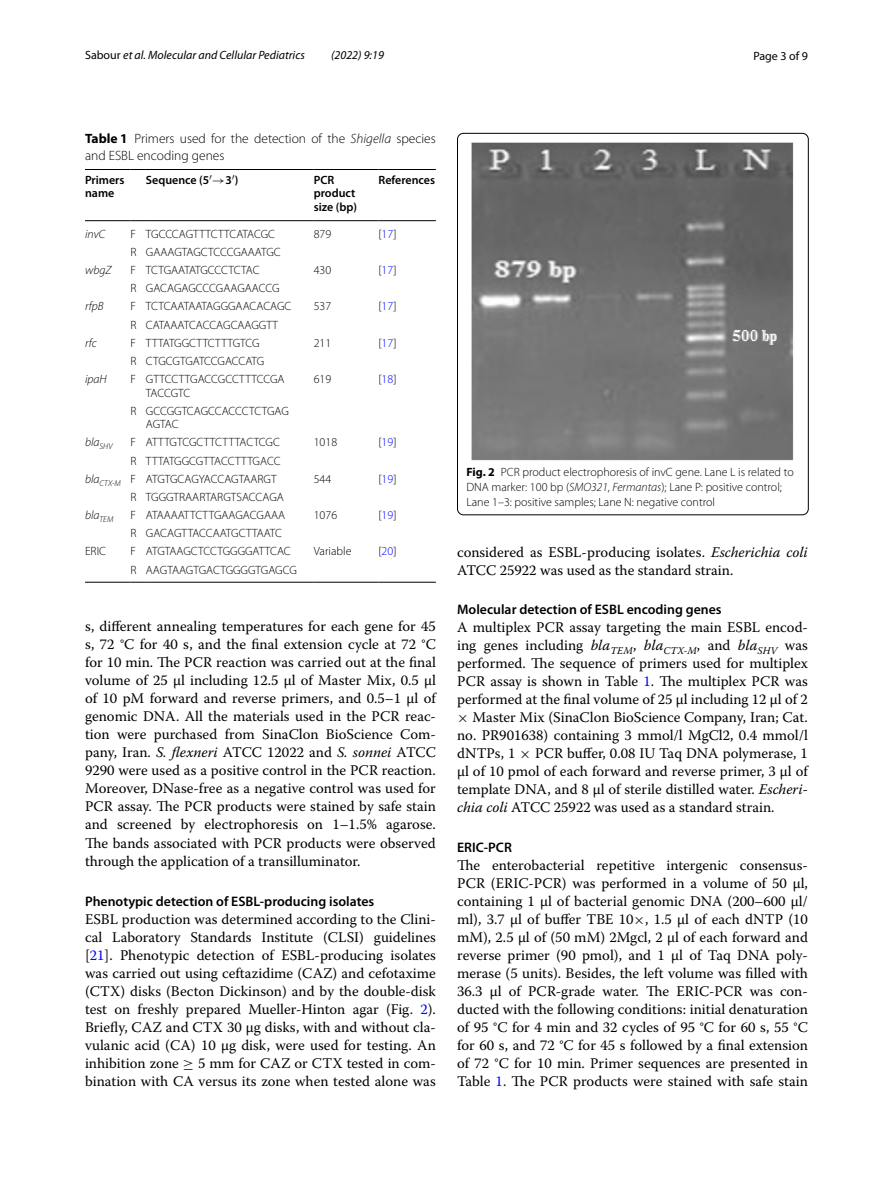
<style>
.page{position:relative;width:893px;height:1187px;background:#fff}
.page>*{position:absolute;margin:0;border:0;box-sizing:border-box;transform-origin:0 0}
.t1{font:14.7px/18px "Warnock Pro";color:#000;text-align:justify}
.t2{font:600 13.8px "Myriad Pro";color:#000}
.t3{font:300 13.5px/16.5px "Myriad Pro";color:#000}
.t4{font:300 12px/13.5px "Myriad Pro";color:#000}
.t5{font:600 12px/13.5px "Myriad Pro";color:#000}
.t6{font:italic 12px "Myriad Pro";color:#000}
.t7{font:italic 300 12px "Myriad Pro";color:#000}
.t8{font:12px "Myriad Pro";color:#000}
.s1{font-style:normal}
.s2{font-weight:700}
.s3{font-style:italic}
.s4{font-family:"MTSY";font-weight:400}
.s5{color:#00f}
.s6{font-family:"MTSY"}
</style>
<div class="page">
<hr style="left:85px;top:169px;width:45px;height:1px;background:#000">
<svg style="left:130px;top:169px;width:16px;height:1px"></svg>
<hr style="left:85px;top:220px;width:45px;height:1px;background:#000">
<svg style="left:130px;top:220px;width:16px;height:1px"></svg>
<hr style="left:146px;top:169px;width:168px;height:1px;background:#000">
<hr style="left:146px;top:220px;width:168px;height:1px;background:#000">
<hr style="left:314px;top:169px;width:64px;height:1px;background:#000">
<hr style="left:314px;top:220px;width:64px;height:1px;background:#000">
<hr style="left:378px;top:169px;width:58px;height:1px;background:#000">
<hr style="left:378px;top:220px;width:58px;height:1px;background:#000">
<hr style="left:85px;top:582px;width:45px;height:1px;background:#000">
<hr style="left:314px;top:582px;width:64px;height:1px;background:#000">
<hr style="left:378px;top:582px;width:58px;height:1px;background:#000">
<svg style="left:130px;top:582px;width:16px;height:1px"></svg>
<hr style="left:146px;top:582px;width:168px;height:1px;background:#000">
<img style="left:472px;top:142px;width:322px;height:318px">
<div style="left:457px;top:133px;width:351px;height:382px;border:1px solid #000;border-radius:6px"></div>
<p class="t6" style="left:85px;top:48px;width:221px"><span class="s1">Sabour</span> et al. Molecular and Cellular Pediatrics</p>
<p class="t6" style="left:331px;top:48px;width:54px">(2022) 9:19</p>
<p class="t8" style="left:753px;top:48px;width:56px">Page 3 of 9</p>
<p class="t3" style="left:85px;top:130px;width:352px"><span class="s2">Table 1</span> Primers used for the detection of the <span class="s3">Shigella</span> species and ESBL encoding genes</p>
<p class="t5" style="left:85px;top:173px;width:41px">Primers name</p>
<p class="t5" style="left:146px;top:173px;width:94px">Sequence (5 <span class="s4">→</span>3 )</p>
<p class="t5" style="left:314px;top:173px;width:45px">PCR product size (bp)</p>
<p class="t5" style="left:378px;top:173px;width:58px">References</p>
<p class="t7" style="left:85px;top:227px;width:22px">invC</p>
<p class="t4" style="left:130px;top:227px;width:146px">F TGCCCAGTTTCTTCATACGC</p>
<p class="t4" style="left:314px;top:227px;width:19px">879</p>
<p class="t4" style="left:378px;top:227px;width:20px">[<span class="s5">17</span>]</p>
<p class="t4" style="left:130px;top:245px;width:152px">R GAAAGTAGCTCCCGAAATGC</p>
<p class="t7" style="left:85px;top:264px;width:28px">wbgZ</p>
<p class="t4" style="left:130px;top:263px;width:131px">F TCTGAATATGCCCTCTAC</p>
<p class="t4" style="left:314px;top:263px;width:19px">430</p>
<p class="t4" style="left:378px;top:263px;width:20px">[<span class="s5">17</span>]</p>
<p class="t4" style="left:130px;top:282px;width:151px">R GACAGAGCCCGAAGAACCG</p>
<p class="t7" style="left:85px;top:300px;width:20px">rfpB</p>
<p class="t4" style="left:130px;top:300px;width:163px">F TCTCAATAATAGGGAACACAGC</p>
<p class="t4" style="left:314px;top:300px;width:19px">537</p>
<p class="t4" style="left:378px;top:300px;width:20px">[<span class="s5">17</span>]</p>
<p class="t4" style="left:130px;top:318px;width:149px">R CATAAATCACCAGCAAGGTT</p>
<p class="t7" style="left:85px;top:336px;width:13px">rfc</p>
<p class="t4" style="left:130px;top:336px;width:131px">F TTTATGGCTTCTTTGTCG</p>
<p class="t4" style="left:314px;top:336px;width:19px">211</p>
<p class="t4" style="left:378px;top:336px;width:20px">[<span class="s5">17</span>]</p>
<p class="t4" style="left:130px;top:354px;width:136px">R CTGCGTGATCCGACCATG</p>
<p class="t7" style="left:85px;top:373px;width:23px">ipaH</p>
<p class="t4" style="left:146px;top:372px;width:140px;text-indent:-16px">F GTTCCTTGACCGCCTTTCCGA<br>TACCGTC</p>
<p class="t4" style="left:314px;top:372px;width:19px">619</p>
<p class="t4" style="left:378px;top:372px;width:20px">[<span class="s5">18</span>]</p>
<p class="t4" style="left:146px;top:404px;width:144px;text-indent:-16px">R GCCGGTCAGCCACCCTCTGAG<br>AGTAC</p>
<p class="t7" style="left:85px;top:436px;width:29px">bla<sub>SHV</sub></p>
<p class="t4" style="left:130px;top:436px;width:151px">F ATTTGTCGCTTCTTTACTCGC</p>
<p class="t4" style="left:314px;top:436px;width:25px">1018</p>
<p class="t4" style="left:378px;top:436px;width:20px">[<span class="s5">19</span>]</p>
<p class="t4" style="left:85px;top:451px;width:197px;line-height:18.1px;text-indent:45px">R TTTATGGCGTTACCTTTGACC <span class="s3">bla</span><sub>CTX-M</sub> F ATGTGCAGYACCAGTAARGT</p>
<p class="t4" style="left:314px;top:472px;width:19px">544</p>
<p class="t4" style="left:378px;top:472px;width:20px">[<span class="s5">19</span>]</p>
<p class="t4" style="left:130px;top:490px;width:155px">R TGGGTRAARTARGTSACCAGA</p>
<p class="t7" style="left:85px;top:508px;width:30px">bla<sub>TEM</sub></p>
<p class="t4" style="left:130px;top:508px;width:156px">F ATAAAATTCTTGAAGACGAAA</p>
<p class="t4" style="left:314px;top:508px;width:25px">1076</p>
<p class="t4" style="left:378px;top:508px;width:20px">[<span class="s5">19</span>]</p>
<p class="t4" style="left:130px;top:526px;width:153px">R GACAGTTACCAATGCTTAATC</p>
<p class="t4" style="left:85px;top:545px;width:23px">ERIC</p>
<p class="t4" style="left:130px;top:545px;width:162px">F ATGTAAGCTCCTGGGGATTCAC</p>
<p class="t4" style="left:314px;top:545px;width:39px">Variable</p>
<p class="t4" style="left:378px;top:545px;width:20px">[<span class="s5">20</span>]</p>
<p class="t4" style="left:130px;top:563px;width:168px">R AAGTAAGTGACTGGGGTGAGCG</p>
<p class="t1" style="left:85px;top:617px;width:352px">s, different annealing temperatures for each gene for 45 s, 72 °C for 40 s, and the final extension cycle at 72 °C for 10 min. The PCR reaction was carried out at the final volume of 25 μl including 12.5 μl of Master Mix, 0.5 μl of 10 pM forward and reverse primers, and 0.5–1 μl of genomic DNA. All the materials used in the PCR reac&shy;tion were purchased from SinaClon BioScience Com&shy;pany, Iran. <span class="s3">S. flexneri</span> ATCC 12022 and <span class="s3">S. sonnei</span> ATCC 9290 were used as a positive control in the PCR reaction.<br>Moreover, DNase-free as a negative control was used for PCR assay. The PCR products were stained by safe stain and screened by electrophoresis on 1–1.5% agarose.<br>The bands associated with PCR products were observed through the application of a transilluminator.</p>
<p class="t2" style="left:85px;top:892px;width:291px">Phenotypic detection of ESBL‑producing isolates</p>
<p class="t1" style="left:85px;top:909px;width:352px">ESBL production was determined according to the Clini&shy;cal Laboratory Standards Institute (CLSI) guidelines [<span class="s5">21</span>]. Phenotypic detection of ESBL-producing isolates was carried out using ceftazidime (CAZ) and cefotaxime (CTX) disks (Becton Dickinson) and by the double-disk test on freshly prepared Mueller-Hinton agar (Fig. <span class="s5">2</span>).<br>Briefly, CAZ and CTX 30 μg disks, with and without cla&shy;vulanic acid (CA) 10 μg disk, were used for testing. An inhibition zone <span class="s6">≥</span> 5 mm for CAZ or CTX tested in com&shy;bination with CA versus its zone when tested alone was</p>
<p class="t4" style="left:466px;top:464px;width:329px;line-height:15px"><span class="s2">Fig. 2</span> PCR product electrophoresis of invC gene. Lane L is related to<br>DNA marker: 100 bp (<span class="s3">SMO321</span>, <span class="s3">Fermantas</span>); Lane P: positive control;<br>Lane 1–3: positive samples; Lane N: negative control</p>
<p class="t1" style="left:457px;top:542px;width:352px">considered as ESBL-producing isolates. <span class="s3">Escherichia coli<br></span>ATCC 25922 was used as the standard strain.</p>
<p class="t2" style="left:457px;top:601px;width:266px">Molecular detection of ESBL encoding genes</p>
<p class="t1" style="left:457px;top:618px;width:352px">A multiplex PCR assay targeting the main ESBL encod&shy;ing genes including <span class="s3">bla</span><sub>TEM</sub>, <span class="s3">bla</span><sub>CTX-M</sub>, and <span class="s3">bla</span><sub>SHV</sub> was performed. The sequence of primers used for multiplex PCR assay is shown in Table <span class="s5">1</span>. The multiplex PCR was performed at the final volume of 25 μl including 12 μl of 2 <span class="s6">×</span> Master Mix (SinaClon BioScience Company, Iran; Cat. no. PR901638) containing 3 mmol/l MgCl2, 0.4 mmol/l dNTPs, 1 <span class="s6">×</span> PCR buffer, 0.08 IU Taq DNA polymerase, 1 μl of 10 pmol of each forward and reverse primer, 3 μl of template DNA, and 8 μl of sterile distilled water. <span class="s3">Escheri&shy;chia coli</span> ATCC 25922 was used as a standard strain.</p>
<p class="t2" style="left:457px;top:838px;width:56px">ERIC‑PCR</p>
<p class="t1" style="left:457px;top:855px;width:352px">The enterobacterial repetitive intergenic consensus-PCR (ERIC-PCR) was performed in a volume of 50 μl, containing 1 μl of bacterial genomic DNA (200–600 μl/ ml), 3.7 μl of buffer TBE 10<span class="s6">×</span>, 1.5 μl of each dNTP (10 mM), 2.5 μl of (50 mM) 2Mgcl, 2 μl of each forward and reverse primer (90 pmol), and 1 μl of Taq DNA poly&shy;merase (5 units). Besides, the left volume was filled with 36.3 μl of PCR-grade water. The ERIC-PCR was con&shy;ducted with the following conditions: initial denaturation of 95 °C for 4 min and 32 cycles of 95 °C for 60 s, 55 °C for 60 s, and 72 °C for 45 s followed by a final extension of 72 °C for 10 min. Primer sequences are presented in Table <span class="s5">1</span>. The PCR products were stained with safe stain</p>
</div>
